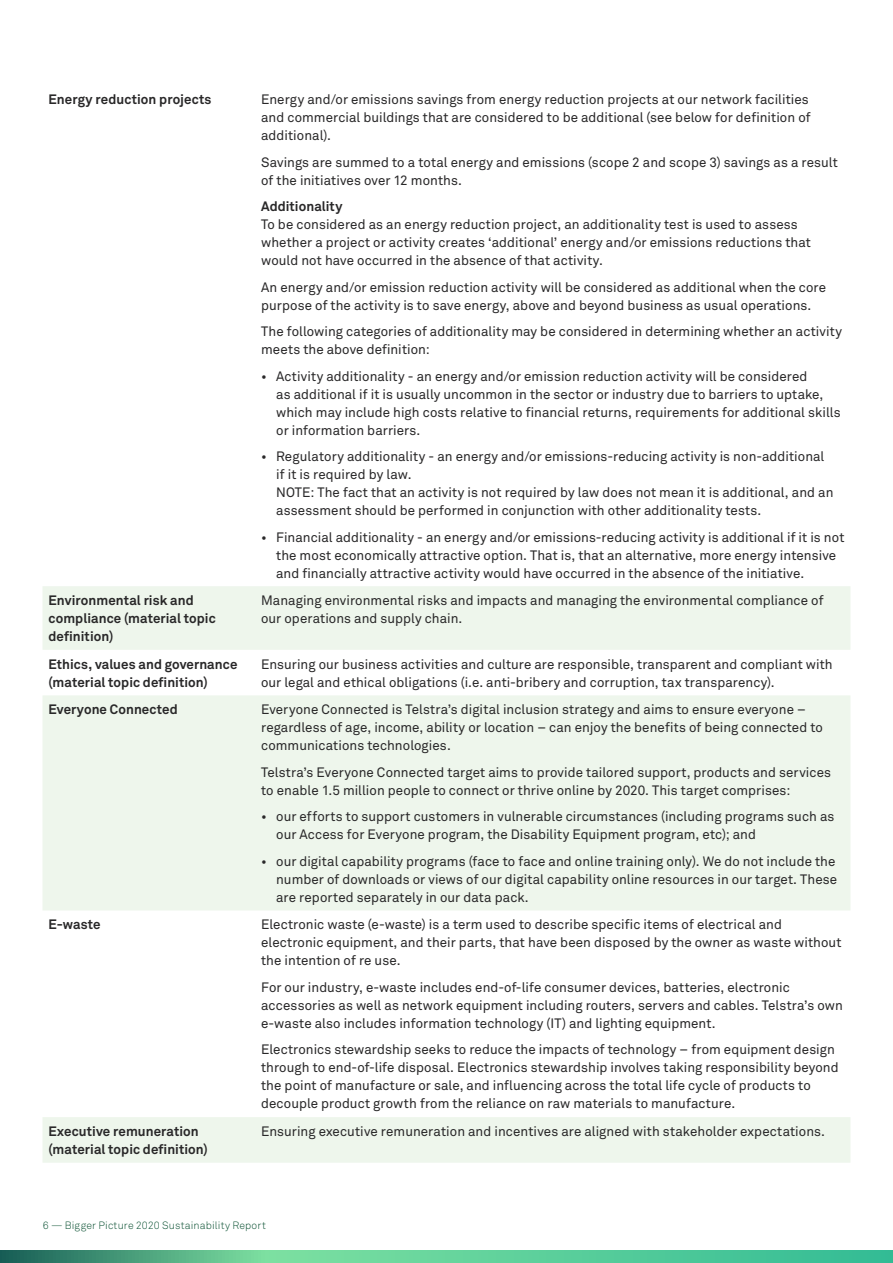
<style>
.page{position:relative;width:893px;height:1263px;background:#fff}
.page>*{position:absolute;margin:0;border:0;box-sizing:border-box;transform-origin:0 0}
.t1{font:13.5px/18px "Telstra Akkurat";letter-spacing:.005em;color:#292829}
.t2{font:700 13.5px/18px "Telstra Akkurat";letter-spacing:.005em;color:#292829}
.t3{font:300 10.5px "Akkurat";letter-spacing:.01em;color:#084f30}
</style>
<div class="page">
<svg style="left:0;top:1250px;width:893px;height:13px;background:#53bf91"></svg>
<svg style="left:43px;top:586px;width:807px;height:577px;fill:#eef6ec"></svg>
<p class="t2" style="left:49px;top:90px;width:165px">Energy reduction projects</p>
<p class="t1" style="left:261px;top:90px;width:551px">Energy and/or emissions savings from energy reduction projects at our network facilities and commercial buildings that are considered to be additional (see below for definition of additional).</p>
<p class="t1" style="left:261px;top:153px;width:578px">Savings are summed to a total energy and emissions (scope 2 and scope 3) savings as a result of the initiatives over 12 months.</p>
<p class="t2" style="left:261px;top:197px;width:83px">Additionality</p>
<p class="t1" style="left:261px;top:215px;width:551px">To be considered as an energy reduction project, an additionality test is used to assess whether a project or activity creates ‘additional’ energy and/or emissions reductions that would not have occurred in the absence of that activity.</p>
<p class="t1" style="left:261px;top:278px;width:566px">An energy and/or emission reduction activity will be considered as additional when the core purpose of the activity is to save energy, above and beyond business as usual operations.</p>
<p class="t1" style="left:261px;top:322px;width:582px">The following categories of additionality may be considered in determining whether an activity meets the above definition:</p>
<p class="t1" style="left:276px;top:367px;width:566px;text-indent:-15px">• Activity additionality - an energy and/or emission reduction activity will be considered<br>as additional if it is usually uncommon in the sector or industry due to barriers to uptake, which may include high costs relative to financial returns, requirements for additional skills or information barriers.</p>
<p class="t1" style="left:276px;top:447px;width:559px;text-indent:-15px">• Regulatory additionality - an energy and/or emissions-reducing activity is non-additional if it is required by law.<br>NOTE: The fact that an activity is not required by law does not mean it is additional, and an assessment should be performed in conjunction with other additionality tests.</p>
<p class="t1" style="left:276px;top:528px;width:570px;text-indent:-15px">• Financial additionality - an energy and/or emissions-reducing activity is additional if it is not the most economically attractive option. That is, that an alternative, more energy intensive and financially attractive activity would have occurred in the absence of the initiative.</p>
<p class="t2" style="left:49px;top:591px;width:169px">Environmental risk and compliance (material topic definition)</p>
<p class="t1" style="left:261px;top:591px;width:564px">Managing environmental risks and impacts and managing the environmental compliance of our operations and supply chain.</p>
<p class="t2" style="left:49px;top:655px;width:190px">Ethics, values and governance (material topic definition)</p>
<p class="t1" style="left:261px;top:655px;width:573px">Ensuring our business activities and culture are responsible, transparent and compliant with our legal and ethical obligations (i.e. anti-bribery and corruption, tax transparency).</p>
<p class="t2" style="left:49px;top:700px;width:131px">Everyone Connected</p>
<p class="t1" style="left:261px;top:701px;width:563px">Everyone Connected is Telstra’s digital inclusion strategy and aims to ensure everyone – regardless of age, income, ability or location – can enjoy the benefits of being connected to communications technologies.</p>
<p class="t1" style="left:261px;top:763px;width:571px">Telstra’s Everyone Connected target aims to provide tailored support, products and services to enable 1.5 million people to connect or thrive online by 2020. This target comprises:</p>
<p class="t1" style="left:276px;top:808px;width:560px;text-indent:-15px">• our efforts to support customers in vulnerable circumstances (including programs such as our Access for Everyone program, the Disability Equipment program, etc); and</p>
<p class="t1" style="left:276px;top:852px;width:563px;text-indent:-15px">• our digital capability programs (face to face and online training only). We do not include the number of downloads or views of our digital capability online resources in our target. These are reported separately in our data pack.</p>
<p class="t2" style="left:49px;top:915px;width:54px">E-waste</p>
<p class="t1" style="left:261px;top:916px;width:582px">Electronic waste (e-waste) is a term used to describe specific items of electrical and electronic equipment, and their parts, that have been disposed by the owner as waste without the intention of re use.</p>
<p class="t1" style="left:261px;top:978px;width:583px">For our industry, e-waste includes end-of-life consumer devices, batteries, electronic accessories as well as network equipment including routers, servers and cables. Telstra’s own e-waste also includes information technology (IT) and lighting equipment.</p>
<p class="t1" style="left:261px;top:1041px;width:579px">Electronics stewardship seeks to reduce the impacts of technology – from equipment design through to end-of-life disposal. Electronics stewardship involves taking responsibility beyond the point of manufacture or sale, and influencing across the total life cycle of products to decouple product growth from the reliance on raw materials to manufacture.</p>
<p class="t2" style="left:49px;top:1122px;width:161px">Executive remuneration (material topic definition)</p>
<p class="t1" style="left:261px;top:1122px;width:565px">Ensuring executive remuneration and incentives are aligned with stakeholder expectations.</p>
<p class="t3" style="left:43px;top:1219px;width:225px">6 — Bigger Picture 2020 Sustainability Report</p>
</div>
